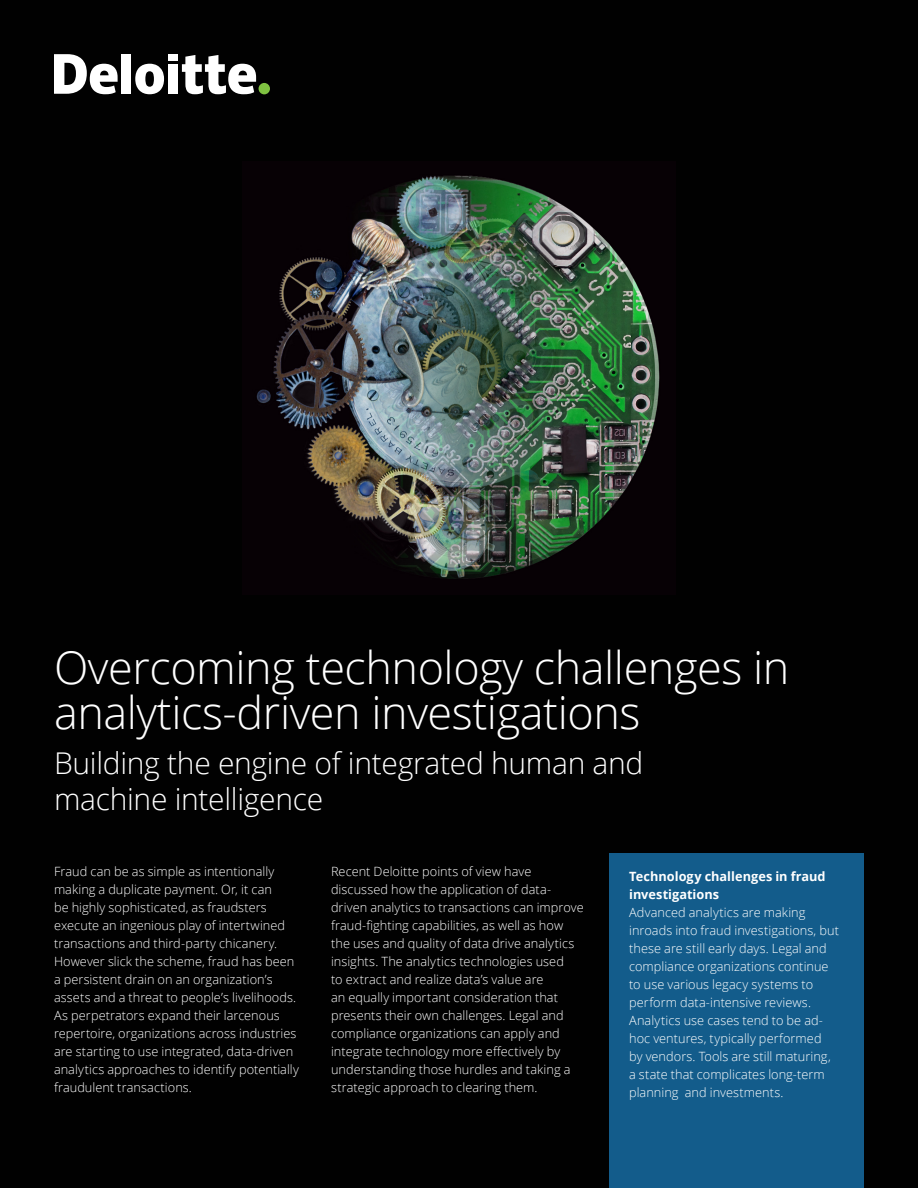
<style>
.page{position:relative;width:918px;height:1188px;background:#010101}
.page>*{position:absolute;margin:0;border:0;box-sizing:border-box;transform-origin:0 0}
.Story_heading_light{font:300 45px/45px "Open Sans";letter-spacing:-.01em;color:#fff}
.Story_heading_light-2{font:300 30px/36px "Open Sans";letter-spacing:-.01em;color:#fff}
.Body_copy__8_5_12pt{font:300 12.75px/18px "Open Sans";letter-spacing:.005em;color:#fff}
.Subhead_A__8_5_12pt{font:700 12.75px/18px "Open Sans";color:#fff}
</style>
<div class="page">
<div style="left:259px;top:83px;width:11px;height:11px;background:#7fc241;border-radius:50%"></div>
<div style="left:121px;top:54px;width:10px;height:40px;background:#fff"></div>
<svg style="left:135px;top:64px;width:29px;height:30px"></svg>
<div style="left:168px;top:64px;width:10px;height:30px;background:#fff"></div>
<div style="left:168px;top:54px;width:10px;height:7px;background:#fff"></div>
<svg style="left:182px;top:55px;width:74px;height:39px"></svg>
<svg style="left:54px;top:54px;width:64px;height:40px"></svg>
<div style="left:54px;top:144px;width:810px;height:468px;background:#010101"></div>
<img style="left:256px;top:175px;width:404px;height:404px">
<div style="left:609px;top:853px;width:254px;height:335px;background:#135c8b"></div>
<p class="Story_heading_light" style="left:54px;top:644px;width:737px">Overcoming technology challenges in analytics-driven investigations</p>
<p class="Story_heading_light-2" style="left:54px;top:744px;width:591px">Building the engine of integrated human and machine intelligence</p>
<p class="Body_copy__8_5_12pt" style="left:54px;top:862px;width:246px">Fraud can be as simple as intentionally making a duplicate payment. Or, it can<br>be highly sophisticated, as fraudsters execute an ingenious play of intertwined transactions and third-party chicanery.<br>However slick the scheme, fraud has been a persistent drain on an organization’s assets and a threat to people’s livelihoods.<br>As perpetrators expand their larcenous repertoire, organizations across industries are starting to use integrated, data-driven analytics approaches to identify potentially fraudulent transactions.</p>
<p class="Body_copy__8_5_12pt" style="left:331px;top:862px;width:254px">Recent Deloitte points of view have discussed how the application of data&shy;driven analytics to transactions can improve fraud-fighting capabilities, as well as how the uses and quality of data drive analytics insights. The analytics technologies used<br>to extract and realize data’s value are<br>an equally important consideration that presents their own challenges. Legal and compliance organizations can apply and integrate technology more effectively by understanding those hurdles and taking a strategic approach to clearing them.</p>
<p class="Subhead_A__8_5_12pt" style="left:629px;top:867px;width:198px">Technology challenges in fraud investigations</p>
<p class="Body_copy__8_5_12pt" style="left:629px;top:903px;width:211px">Advanced analytics are making inroads into fraud investigations, but these are still early days. Legal and compliance organizations continue to use various legacy systems to perform data-intensive reviews.<br>Analytics use cases tend to be ad&shy;hoc ventures, typically performed<br>by vendors. Tools are still maturing, a state that complicates long-term planning and investments.</p>
</div>
